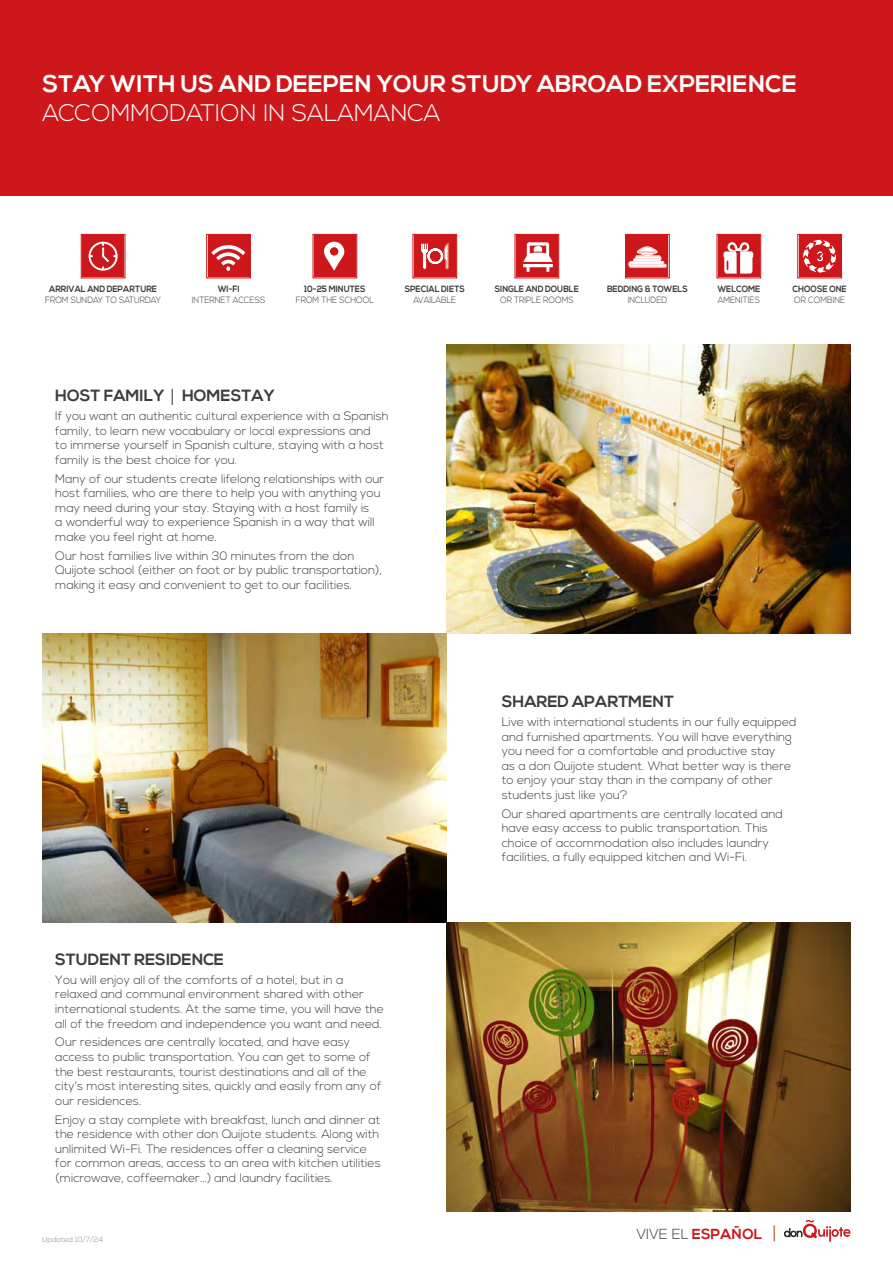
<style>
.page{position:relative;width:893px;height:1263px;background:#fff}
.page>*{position:absolute;margin:0;border:0;box-sizing:border-box;transform-origin:0 0}
.t1{font:700 24px "Nexa";color:#fff}
.t2{font:300 24px "Nexa";color:#fff}
.t3{font:700 16.2px "Nexa";color:#3c3c3b}
.t4{font:700 14.55px "Nexa";letter-spacing:.005em;color:#cd171a}
.t5{font:300 12.15px/14.5px "Nexa";color:#3c3c3b}
.t6{font:300 9px "Nexa";color:#3c3c3b;scale:.9 1}
.t7{font:700 9px "Nexa";color:#3c3c3b;scale:.9 1}
.t8{font:300 7.5px "Nexa";color:#878787}
.s1{font-family:"Futura";font-weight:400}
.s2{font-weight:300;color:#3c3c3b}
.s3{font-weight:300;font-size:19.35px;color:#d23627}
</style>
<div class="page">
<svg style="left:784px;top:1220px;width:66px;height:22px"></svg>
<div style="left:0;top:0;width:893px;height:196px;background:#cd171a"></div>
<img style="left:446px;top:344px;width:404px;height:290px">
<img style="left:43px;top:634px;width:403px;height:289px">
<img style="left:446px;top:923px;width:404px;height:289px">
<svg style="left:312px;top:233px;width:46px;height:46px;background:#d84c4f"></svg>
<div style="left:330px;top:247px;width:8px;height:9px;background:#cd171a;border-radius:50%"></div>
<svg style="left:797px;top:233px;width:45px;height:46px;background:#d74749"></svg>
<svg style="left:206px;top:233px;width:45px;height:46px;background:#d64346"></svg>
<svg style="left:514px;top:233px;width:46px;height:46px"></svg>
<svg style="left:716px;top:233px;width:46px;height:46px"></svg>
<svg style="left:625px;top:233px;width:45px;height:46px;background:#db5a5c"></svg>
<svg style="left:80px;top:233px;width:46px;height:46px;background:#d54043"></svg>
<svg style="left:412px;top:233px;width:46px;height:46px;background:#d74849"></svg>
<h1 class="t1" style="left:43px;top:70px;width:756px">STAY WITH US AND DEEPEN YOUR STUDY ABROAD EXPERIENCE</h1>
<h1 class="t2" style="left:43px;top:99px;width:399px">ACCOMMODATION IN SALAMANCA</h1>
<p class="t7" style="left:49px;top:283px;width:121px">ARRIVAL AND DEPARTURE</p>
<p class="t6" style="left:45px;top:294px;width:130px">FROM SUNDAY TO SATURDAY</p>
<p class="t7" style="left:218px;top:283px;width:26px">WI-FI</p>
<p class="t6" style="left:192px;top:294px;width:83px">INTERNET ACCESS</p>
<p class="t7" style="left:304px;top:283px;width:70px">10-25 MINUTES</p>
<p class="t6" style="left:296px;top:294px;width:88px">FROM THE SCHOOL</p>
<p class="t7" style="left:405px;top:283px;width:68px">SPECIAL DIETS</p>
<p class="t6" style="left:413px;top:294px;width:49px">AVAILABLE</p>
<p class="t7" style="left:495px;top:283px;width:95px">SINGLE AND DOUBLE</p>
<p class="t6" style="left:500px;top:294px;width:83px">OR TRIPLE ROOMS</p>
<p class="t7" style="left:607px;top:283px;width:91px">BEDDING &amp; TOWELS</p>
<p class="t6" style="left:628px;top:294px;width:45px">INCLUDED</p>
<p class="t7" style="left:717px;top:283px;width:49px">WELCOME</p>
<p class="t6" style="left:718px;top:294px;width:48px">AMENITIES</p>
<p class="t7" style="left:793px;top:283px;width:62px">CHOOSE ONE</p>
<p class="t6" style="left:794px;top:294px;width:58px">OR COMBINE</p>
<h2 class="t3" style="left:55px;top:386px;width:221px">HOST FAMILY <span class="s1">|</span> HOMESTAY</h2>
<p class="t5" style="left:55px;top:409px;width:335px">If you want an authentic cultural experience with a Spanish family, to learn new vocabulary or local expressions and<br>to immerse yourself in Spanish culture, staying with a host family is the best choice for you.</p>
<p class="t5" style="left:55px;top:472px;width:331px">Many of our students create lifelong relationships with our host families, who are there to help you with anything you may need during your stay. Staying with a host family is<br>a wonderful way to experience Spanish in a way that will make you feel right at home.</p>
<p class="t5" style="left:55px;top:549px;width:328px">Our host families live within 30 minutes from the don<br>Quijote school (either on foot or by public transportation), making it easy and convenient to get to our facilities.</p>
<h2 class="t3" style="left:55px;top:950px;width:170px">STUDENT RESIDENCE</h2>
<p class="t5" style="left:55px;top:973px;width:330px">You will enjoy all of the comforts of a hotel, but in a relaxed and communal environment shared with other international students. At the same time, you will have the all of the freedom and independence you want and need.</p>
<p class="t5" style="left:55px;top:1035px;width:328px">Our residences are centrally located, and have easy access to public transportation. You can get to some of the best restaurants, tourist destinations and all of the city’s most interesting sites, quickly and easily from any of our residences.</p>
<p class="t5" style="left:55px;top:1113px;width:327px">Enjoy a stay complete with breakfast, lunch and dinner at the residence with other don Quijote students. Along with unlimited Wi-Fi. The residences offer a cleaning service for common areas, access to an area with kitchen utilities (microwave, coffeemaker...) and laundry facilities.</p>
<p class="t8" style="left:42px;top:1235px;width:62px">Updated 10/7/24</p>
<h2 class="t3" style="left:502px;top:692px;width:174px">SHARED APARTMENT</h2>
<p class="t5" style="left:502px;top:715px;width:296px">Live with international students in our fully equipped and furnished apartments. You will have everything you need for a comfortable and productive stay<br>as a don Quijote student. What better way is there to enjoy your stay than in the company of other students just like you?</p>
<p class="t5" style="left:502px;top:807px;width:283px">Our shared apartments are centrally located and have easy access to public transportation. This choice of accommodation also includes laundry facilities, a fully equipped kitchen and Wi-Fi.</p>
<p class="t4" style="left:636px;top:1225px;width:142px"><span class="s2">VIVE EL</span> ESPAÑOL <span class="s3">|</span></p>
</div>
